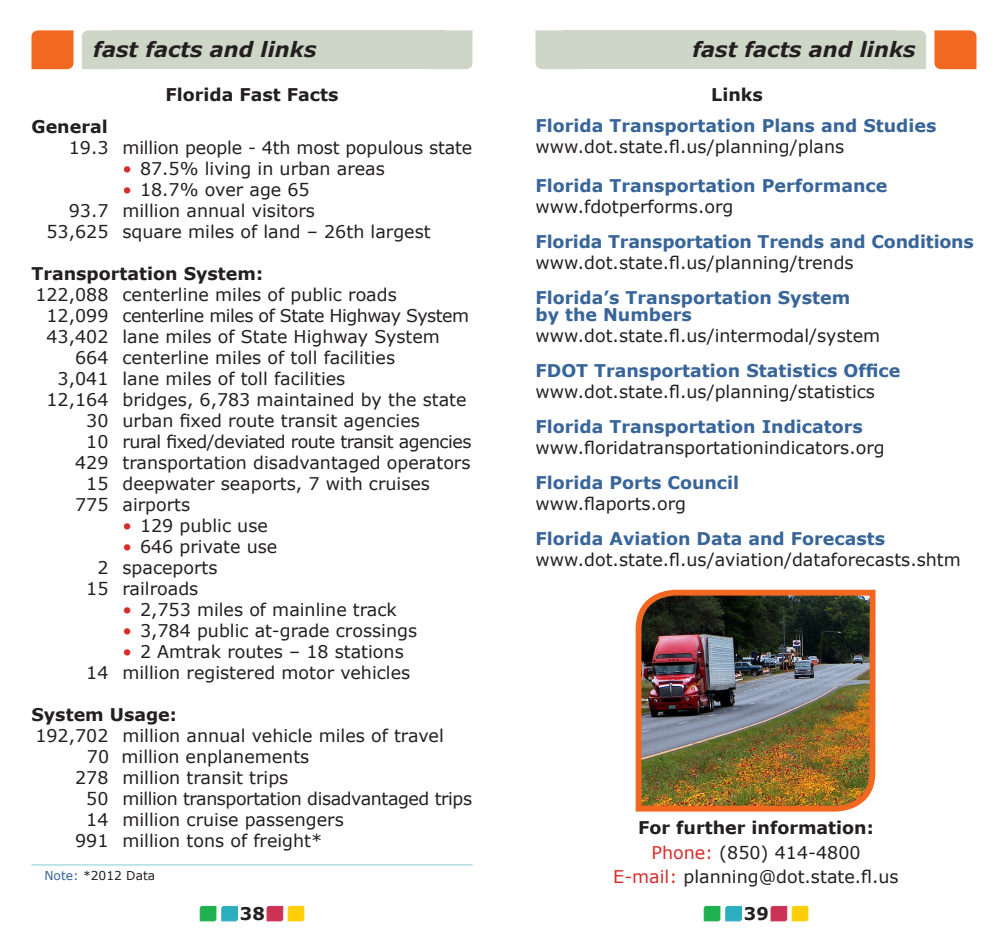
<style>
.page{position:relative;width:1008px;height:945px;background:#fff}
.page>*{position:absolute;margin:0;border:0;box-sizing:border-box;transform-origin:0 0}
.t1{font:italic 700 21px "Verdana";color:#231f20}
.Body_Text_3{font:17.5px/21px "Verdana";color:#231f20}
.t2{font:700 17.5px "Verdana";color:#386599}
.List_Paragraph{font:17.5px "Verdana";color:#231f20}
.t3{font:700 17.5px "Verdana";color:#231f20}
.Body_Text_3-2{font:17.5px "Verdana";letter-spacing:-.03em;color:#231f20}
.Body_Text_3-3{font:17.5px "Verdana";letter-spacing:-.025em;color:#231f20}
.t4{font:12.25px "Verdana";color:#231f20}
.s1{color:#d82c2a}
.s2{color:#386599}
.s3{font-weight:700;color:#386599}
</style>
<div class="page">
<svg style="left:200px;top:906px;width:38px;height:15px"></svg>
<svg style="left:704px;top:906px;width:38px;height:15px"></svg>
<svg style="left:267px;top:906px;width:37px;height:15px"></svg>
<svg style="left:771px;top:906px;width:37px;height:15px"></svg>
<div style="left:32px;top:30px;width:42px;height:39px;background:#f36821"></div>
<div style="left:113px;top:30px;width:332px;height:39px;background:#ced6c7"></div>
<svg style="left:82px;top:30px;width:31px;height:39px"></svg>
<svg style="left:445px;top:30px;width:28px;height:39px"></svg>
<img style="left:635px;top:589px;width:241px;height:223px">
<hr style="left:32px;top:864px;width:440px;height:2px;background:#bae2e4">
<div style="left:934px;top:30px;width:42px;height:39px;background:#f36821"></div>
<div style="left:563px;top:30px;width:332px;height:39px;background:#ced6c7"></div>
<svg style="left:895px;top:30px;width:31px;height:39px"></svg>
<svg style="left:535px;top:30px;width:28px;height:39px"></svg>
<p class="t1" style="left:93px;top:36px;width:225px">fast facts and links</p>
<p class="t1" style="left:692px;top:36px;width:225px">fast facts and links</p>
<p class="t3" style="left:165px;top:84px;width:175px">Florida Fast Facts</p>
<p class="t3" style="left:711px;top:84px;width:53px">Links</p>
<p class="t3" style="left:32px;top:115px;width:78px">General</p>
<p class="Body_Text_3" style="left:69px;top:136px;width:405px">19.3 million people - 4th most populous state</p>
<p class="List_Paragraph" style="left:122px;top:157px;width:264px"><span class="s1">•</span> 87.5% living in urban areas</p>
<p class="List_Paragraph" style="left:122px;top:178px;width:189px"><span class="s1">•</span> 18.7% over age 65</p>
<p class="Body_Text_3" style="left:69px;top:199px;width:248px">93.7 million annual visitors</p>
<p class="Body_Text_3" style="left:47px;top:220px;width:386px">53,625 square miles of land – 26th largest</p>
<p class="t3" style="left:32px;top:262px;width:233px">Transportation System:</p>
<p class="Body_Text_3" style="left:35px;top:283px;width:363px">122,088 centerline miles of public roads</p>
<p class="Body_Text_3-2" style="left:47px;top:304px;width:424px">12,099 centerline miles of State Highway System</p>
<p class="Body_Text_3" style="left:47px;top:325px;width:395px">43,402 lane miles of State Highway System</p>
<p class="Body_Text_3" style="left:75px;top:346px;width:322px">664 centerline miles of toll facilities</p>
<p class="Body_Text_3" style="left:58px;top:367px;width:289px">3,041 lane miles of toll facilities</p>
<p class="Body_Text_3" style="left:47px;top:388px;width:422px">12,164 bridges, 6,783 maintained by the state</p>
<p class="Body_Text_3" style="left:86px;top:409px;width:335px">30 urban fixed route transit agencies</p>
<p class="Body_Text_3" style="left:75px;top:430px;width:398px;text-align:right">10 rural fixed/deviated route transit agencies<br>429 transportation disadvantaged operators</p>
<p class="Body_Text_3" style="left:86px;top:472px;width:345px">15 deepwater seaports, 7 with cruises</p>
<p class="Body_Text_3" style="left:75px;top:493px;width:117px">775 airports</p>
<p class="List_Paragraph" style="left:122px;top:514px;width:147px"><span class="s1">•</span> 129 public use</p>
<p class="List_Paragraph" style="left:122px;top:535px;width:156px"><span class="s1">•</span> 646 private use</p>
<p class="Body_Text_3" style="left:97px;top:556px;width:122px">2 spaceports</p>
<p class="Body_Text_3" style="left:86px;top:577px;width:114px">15 railroads</p>
<p class="List_Paragraph" style="left:122px;top:598px;width:276px"><span class="s1">•</span> 2,753 miles of mainline track</p>
<p class="List_Paragraph" style="left:122px;top:619px;width:296px"><span class="s1">•</span> 3,784 public at-grade crossings</p>
<p class="List_Paragraph" style="left:122px;top:640px;width:283px"><span class="s1">•</span> 2 Amtrak routes – 18 stations</p>
<p class="Body_Text_3" style="left:86px;top:661px;width:326px">14 million registered motor vehicles</p>
<p class="t3" style="left:32px;top:703px;width:147px">System Usage:</p>
<p class="Body_Text_3" style="left:35px;top:724px;width:410px">192,702 million annual vehicle miles of travel</p>
<p class="Body_Text_3" style="left:87px;top:745px;width:224px">70 million enplanements</p>
<p class="Body_Text_3" style="left:75px;top:766px;width:215px">278 million transit trips</p>
<p class="Body_Text_3-3" style="left:86px;top:787px;width:387px">50 million transportation disadvantaged trips</p>
<p class="Body_Text_3" style="left:86px;top:808px;width:259px">14 million cruise passengers</p>
<p class="Body_Text_3" style="left:75px;top:829px;width:249px">991 million tons of freight*</p>
<p class="t4" style="left:44px;top:868px;width:112px"><span class="s2">Note:</span> *2012 Data</p>
<p class="t2" style="left:536px;top:115px;width:402px">Florida Transportation Plans and Studies</p>
<p class="Body_Text_3" style="left:536px;top:136px;width:310px">www.dot.state.fl.us/planning/plans</p>
<p class="t2" style="left:536px;top:174px;width:354px">Florida Transportation Performance</p>
<p class="Body_Text_3" style="left:536px;top:195px;width:199px">www.fdotperforms.org</p>
<p class="t2" style="left:536px;top:230px;width:440px">Florida Transportation Trends and Conditions</p>
<p class="Body_Text_3" style="left:536px;top:251px;width:320px">www.dot.state.fl.us/planning/trends</p>
<p class="t2" style="left:536px;top:286px;width:316px">Florida’s Transportation System</p>
<p class="t2" style="left:536px;top:304px;width:158px">by the Numbers</p>
<p class="Body_Text_3" style="left:536px;top:325px;width:346px">www.dot.state.fl.us/intermodal/system</p>
<p class="t2" style="left:536px;top:360px;width:366px">FDOT Transportation Statistics Office</p>
<p class="Body_Text_3" style="left:536px;top:381px;width:341px">www.dot.state.fl.us/planning/statistics</p>
<p class="t2" style="left:536px;top:416px;width:329px">Florida Transportation Indicators</p>
<p class="Body_Text_3" style="left:536px;top:437px;width:351px">www.floridatransportationindicators.org</p>
<p class="t2" style="left:536px;top:472px;width:205px">Florida Ports Council</p>
<p class="Body_Text_3" style="left:536px;top:493px;width:152px">www.flaports.org</p>
<p class="Body_Text_3" style="left:536px;top:528px;width:427px"><span class="s3">Florida Aviation Data and Forecasts </span>www.dot.state.fl.us/aviation/dataforecasts.shtm</p>
<p class="t3" style="left:638px;top:817px;width:237px">For further information:</p>
<p class="Body_Text_3" style="left:651px;top:841px;width:211px"><span class="s1">Phone:</span> (850) 414-4800</p>
<p class="Body_Text_3" style="left:613px;top:866px;width:287px"><span class="s1">E-mail:</span> planning@dot.state.fl.us</p>
<p class="t3" style="left:240px;top:903px;width:26px">38</p>
<p class="t3" style="left:744px;top:903px;width:26px">39</p>
</div>
